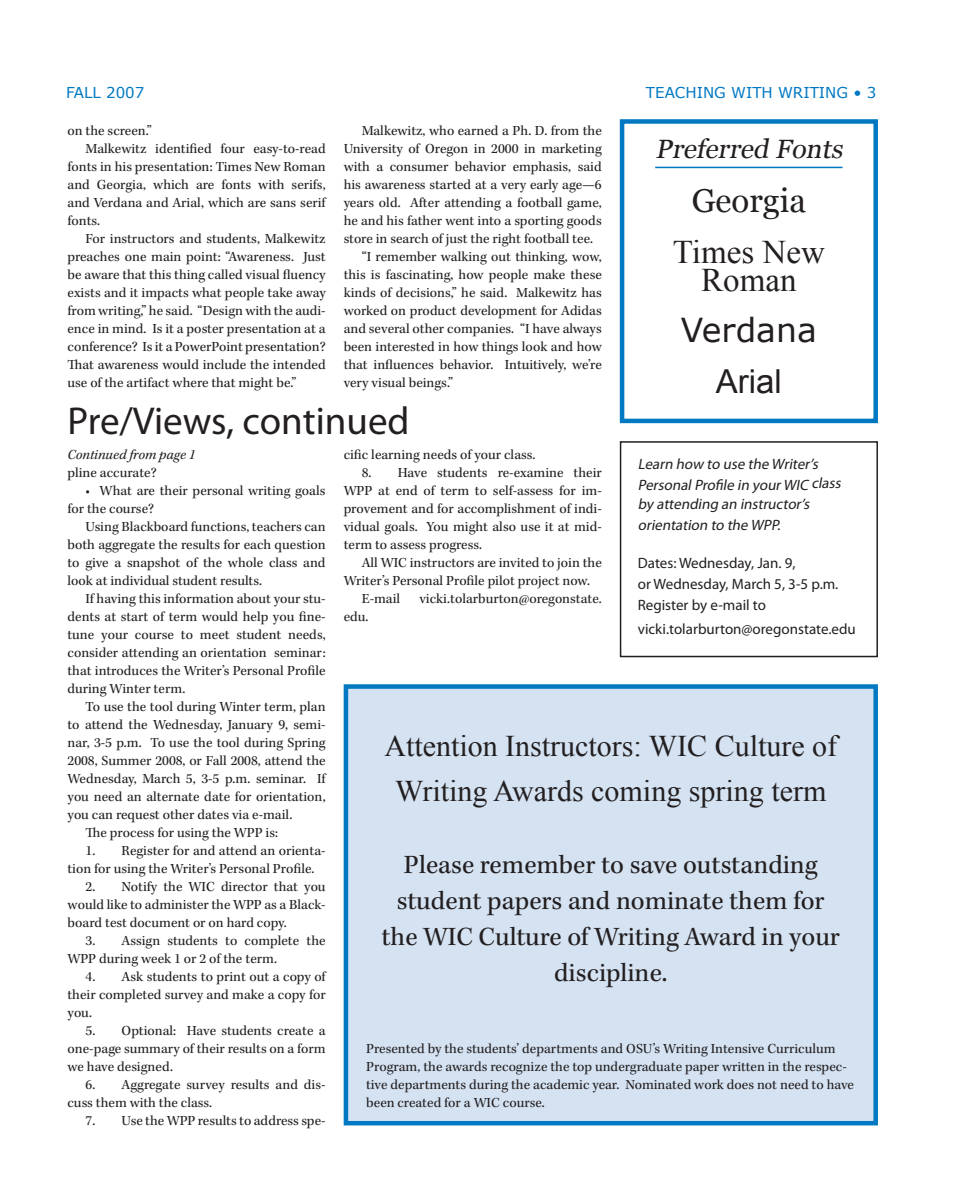
<style>
.page{position:relative;width:959px;height:1202px;background:#fff}
.page>*{position:absolute;margin:0;border:0;box-sizing:border-box;transform-origin:0 0}
.t1{font:39px "Myriad Pro";color:#231f20}
.t2{font:33px/28.5px "Times New Roman";color:#231f20;text-align:center}
.t3{font:33px "Georgia";color:#231f20}
.t4{font:33px "Verdana";color:#231f20}
.t5{font:33px "Arial";color:#231f20}
.t6{font:30px/45px "Times New Roman";color:#231f20;text-align:center}
.t7{font:27px/36px "Kepler Std";color:#231f20;text-align:center}
.t8{font:italic 26.4px "Georgia";color:#231f20}
.t9{font:15px/21px "Myriad Pro";color:#231f20}
.t10{font:italic 15px/21px "Myriad Pro";color:#231f20}
.t11{font:15px "Verdana";color:#0079c2}
.t12{font:14.25px/18px "Kepler Std";color:#231f20;text-align:justify}
.t13{font:italic 14.25px "Kepler Std";color:#231f20}
</style>
<div class="page">
<hr style="left:655px;top:167px;width:187px;height:1px;background:#0079c2">
<div style="left:620px;top:119px;width:258px;height:304px;border:4px solid #0079c2"></div>
<div style="left:346px;top:686px;width:529px;height:437px;background:#d4e2f2"></div>
<div style="left:344px;top:684px;width:534px;height:441px;border:4px solid #0079c2"></div>
<div style="left:620px;top:441px;width:258px;height:216px;border:2px solid #231f20"></div>
<p class="t11" style="left:66px;top:83px;width:80px">FALL 2007</p>
<p class="t11" style="left:646px;top:83px;width:217px">TEACHING WITH WRITING •</p>
<h3 class="t8" style="left:655px;top:134px;width:194px">Preferred Fonts</h3>
<h2 class="t3" style="left:691px;top:182px;width:116px">Georgia</h2>
<h2 class="t2" style="left:673px;top:237px;width:153px">Times New<br>Roman</h2>
<h2 class="t4" style="left:681px;top:309px;width:137px">Verdana</h2>
<h2 class="t5" style="left:715px;top:360px;width:68px">Arial</h2>
<p class="t12" style="left:68px;top:122px;width:86px">on the screen.”</p>
<p class="t12" style="left:86px;top:140px;width:242px">Malkewitz identified four easy-to-read</p>
<p class="t12" style="left:68px;top:158px;width:260px">fonts in his presentation: Times New Roman</p>
<p class="t12" style="left:68px;top:176px;width:259px">and Georgia, which are fonts with serifs,</p>
<p class="t12" style="left:68px;top:194px;width:259px">and Verdana and Arial, which are sans serif</p>
<p class="t12" style="left:68px;top:212px;width:34px">fonts.</p>
<p class="t12" style="left:86px;top:230px;width:241px">For instructors and students, Malkewitz</p>
<p class="t12" style="left:68px;top:248px;width:259px">preaches one main point: “Awareness. Just</p>
<p class="t12" style="left:68px;top:266px;width:259px">be aware that this thing called visual fluency</p>
<p class="t12" style="left:68px;top:284px;width:260px">exists and it impacts what people take away</p>
<p class="t12" style="left:68px;top:302px;width:260px">from writing,” he said. “Design with the audi-</p>
<p class="t12" style="left:68px;top:320px;width:259px">ence in mind. Is it a poster presentation at a</p>
<p class="t12" style="left:68px;top:338px;width:260px">conference? Is it a PowerPoint presentation?</p>
<p class="t12" style="left:68px;top:356px;width:259px">That awareness would include the intended</p>
<p class="t12" style="left:68px;top:374px;width:230px">use of the artifact where that might be.”</p>
<p class="t12" style="left:362px;top:122px;width:242px">Malkewitz, who earned a Ph. D. from the</p>
<p class="t12" style="left:344px;top:140px;width:259px">University of Oregon in 2000 in marketing</p>
<p class="t12" style="left:344px;top:158px;width:259px">with a consumer behavior emphasis, said</p>
<p class="t12" style="left:344px;top:176px;width:259px">his awareness started at a very early age—6</p>
<p class="t12" style="left:344px;top:194px;width:259px">years old. After attending a football game,</p>
<p class="t12" style="left:344px;top:212px;width:260px">he and his father went into a sporting goods</p>
<p class="t12" style="left:344px;top:230px;width:251px">store in search of just the right football tee.</p>
<p class="t12" style="left:362px;top:248px;width:242px">“I remember walking out thinking, wow,</p>
<p class="t12" style="left:344px;top:266px;width:260px">this is fascinating, how people make these</p>
<p class="t12" style="left:344px;top:284px;width:260px">kinds of decisions,” he said. Malkewitz has</p>
<p class="t12" style="left:344px;top:302px;width:259px">worked on product development for Adidas</p>
<p class="t12" style="left:344px;top:320px;width:259px">and several other companies. “I have always</p>
<p class="t12" style="left:344px;top:338px;width:259px">been interested in how things look and how</p>
<p class="t12" style="left:344px;top:356px;width:260px">that influences behavior. Intuitively, we’re</p>
<p class="t12" style="left:344px;top:374px;width:111px">very visual beings.”</p>
<h1 class="t1" style="left:68px;top:397px;width:343px">Pre/Views, continued</h1>
<p class="t13" style="left:68px;top:446px;width:130px">Continued from page 1</p>
<p class="t12" style="left:344px;top:446px;width:193px">cific learning needs of your class.</p>
<p class="t12" style="left:344px;top:464px;width:260px;text-indent:18px">8. Have students re-examine their WPP at end of term to self-assess for im&shy;provement and for accomplishment of indi&shy;vidual goals. You might also use it at mid&shy;term to assess progress.</p>
<p class="t12" style="left:362px;top:554px;width:241px">All WIC instructors are invited to join the</p>
<p class="t12" style="left:344px;top:572px;width:248px">Writer’s Personal Profile pilot project now.</p>
<p class="t12" style="left:362px;top:590px;width:40px">E-mail</p>
<p class="t12" style="left:419px;top:590px;width:184px">vicki.tolarburton@oregonstate.</p>
<p class="t12" style="left:344px;top:608px;width:26px">edu.</p>
<p class="t10" style="left:638px;top:453px;width:207px">Learn how to use the Writer’s<br>PersonalProfile in yourWIC class</p>
<p class="t10" style="left:638px;top:493px;width:176px">by attending an instructor’s orientation to the WPP.</p>
<p class="t9" style="left:638px;top:552px;width:202px">Dates: Wednesday, Jan. 9,<br>or Wednesday, March 5, 3-5 p.m.<br>Register by e-mail to</p>
<p class="t9" style="left:638px;top:618px;width:219px">vicki.tolarburton@oregonstate.edu</p>
<p class="t12" style="left:68px;top:464px;width:91px">pline accurate?</p>
<p class="t12" style="left:68px;top:482px;width:259px;text-indent:18px">• What are their personal writing goals for the course?</p>
<p class="t12" style="left:68px;top:518px;width:260px;text-indent:18px">Using Blackboard functions, teachers can both aggregate the results for each question to give a snapshot of the whole class and look at individual student results.</p>
<p class="t12" style="left:68px;top:590px;width:260px;text-indent:18px">If having this information about your stu&shy;dents at start of term would help you fine&shy;tune your course to meet student needs, consider attending an orientation seminar: that introduces the Writer’s Personal Profile during Winter term.</p>
<p class="t12" style="left:86px;top:698px;width:241px">To use the tool during Winter term, plan</p>
<p class="t12" style="left:68px;top:716px;width:259px">to attend the Wednesday, January 9, semi-</p>
<p class="t12" style="left:68px;top:734px;width:260px">nar, 3-5 p.m. To use the tool during Spring</p>
<p class="t12" style="left:68px;top:752px;width:260px">2008, Summer 2008, or Fall 2008, attend the</p>
<p class="t12" style="left:68px;top:770px;width:259px">Wednesday, March 5, 3-5 p.m. seminar. If</p>
<p class="t12" style="left:68px;top:788px;width:259px">you need an alternate date for orientation,</p>
<p class="t12" style="left:68px;top:806px;width:226px">you can request other dates via e-mail.</p>
<p class="t12" style="left:86px;top:824px;width:194px">The process for using the WPP is:</p>
<p class="t12" style="left:68px;top:842px;width:259px;text-indent:18px">1. Register for and attend an orienta&shy;tion for using the Writer’s Personal Profile.</p>
<p class="t12" style="left:68px;top:878px;width:260px;text-indent:18px">2. Notify the WIC director that you would like to administer the WPP as a Black&shy;board test document or on hard copy.</p>
<p class="t12" style="left:68px;top:932px;width:259px;text-indent:18px">3. Assign students to complete the<br>WPP during week 1 or 2 of the term.</p>
<p class="t12" style="left:68px;top:968px;width:260px;text-indent:18px">4. Ask students to print out a copy of their completed survey and make a copy for you.</p>
<p class="t12" style="left:68px;top:1022px;width:259px;text-indent:18px">5. Optional: Have students create a one-page summary of their results on a form we have designed.</p>
<p class="t12" style="left:68px;top:1076px;width:259px;text-indent:18px">6. Aggregate survey results and dis&shy;cuss them with the class.</p>
<p class="t12" style="left:85px;top:1112px;width:241px">7. Use the WPP results to address spe-</p>
<h3 class="t6" style="left:384px;top:723px;width:454px">Attention Instructors: WIC Culture of<br>Writing Awards coming spring term</h3>
<h3 class="t7" style="left:381px;top:848px;width:460px">Please remember to save outstanding student papers and nominate them for the WIC Culture of Writing Award in your discipline.</h3>
<p class="t12" style="left:366px;top:1040px;width:489px;text-align:left">Presented by the students’ departments and OSU’s Writing Intensive Curriculum Program, the awards recognize the top undergraduate paper written in the respec&shy;tive departments during the academic year. Nominated work does not need to have been created for a WIC course.</p>
</div>
